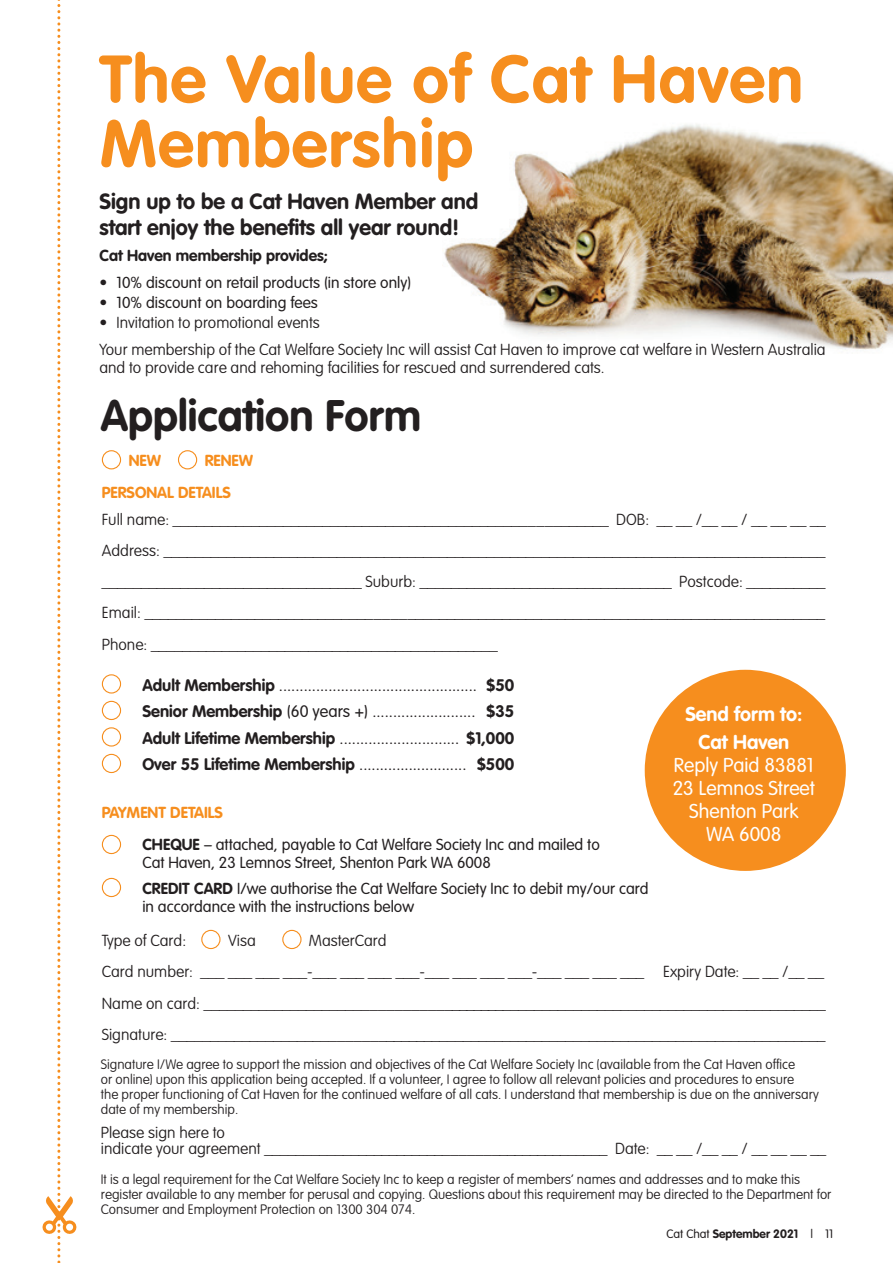
<style>
.page{position:relative;width:893px;height:1263px;background:#fff}
.page>*{position:absolute;margin:0;border:0;box-sizing:border-box;transform-origin:0 0}
.t1{font:700 66px/64.5px "VAG Rounded";letter-spacing:.02em;color:#f68e1e}
.t2{font:700 43.5px "VAG Rounded";color:#231f20}
.t3{font:700 21.75px/25.5px "VAG Rounded";color:#231f20}
.t4{font:300 19.8px/23.1px "VAG Rounded";color:#fff;text-align:center}
.t5{font:700 19.8px/27.8px "VAG Rounded";color:#fff;text-align:center}
.t6{font:300 16.5px/26.5px "VAG Rounded";color:#231f20;text-align:justify}
.t7{font:100 15.75px/31.2px "VAG Rounded";color:#231f20}
.t8{font:300 15.75px/32px "VAG Rounded";color:#231f20}
.t9{font:700 15.75px "VAG Rounded";color:#231f20}
.t10{font:700 15.75px/31px "VAG Rounded";color:#f68e1e}
.t11{font:100 13.5px/15px "VAG Rounded";color:#231f20}
.t12{font:700 12px "VAG Rounded";color:#231f20}
.s1{font-weight:700}
.s2{font-weight:700;color:#f68e1e}
.s3{font-weight:300}
</style>
<div class="page">
<img style="left:444px;top:124px;width:449px;height:226px">
<div style="left:102px;top:674px;width:19px;height:19px;border:1px solid #f68e1e;border-radius:50%"></div>
<div style="left:102px;top:701px;width:19px;height:19px;border:1px solid #f68e1e;border-radius:50%"></div>
<div style="left:102px;top:727px;width:19px;height:19px;border:1px solid #f68e1e;border-radius:50%"></div>
<div style="left:102px;top:754px;width:19px;height:19px;border:1px solid #f68e1e;border-radius:50%"></div>
<div style="left:102px;top:835px;width:19px;height:19px;border:1px solid #f68e1e;border-radius:50%"></div>
<div style="left:102px;top:878px;width:19px;height:19px;border:1px solid #f68e1e;border-radius:50%"></div>
<div style="left:102px;top:450px;width:19px;height:19px;border:1px solid #f68e1e;border-radius:50%"></div>
<div style="left:178px;top:450px;width:19px;height:19px;border:1px solid #f68e1e;border-radius:50%"></div>
<div style="left:201px;top:930px;width:20px;height:19px;border:1px solid #f68e1e;border-radius:50%"></div>
<div style="left:282px;top:930px;width:20px;height:19px;border:1px solid #f68e1e;border-radius:50%"></div>
<div style="left:645px;top:670px;width:201px;height:201px;background:#f68e1e;border-radius:50%"></div>
<svg style="left:42px;top:0;width:35px;height:1263px"></svg>
<h1 class="t1" style="left:100px;top:46px;width:705px">The Value of Cat Haven<br>Membership</h1>
<h3 class="t3" style="left:99px;top:189px;width:380px">Sign up to be a Cat Haven Member and start enjoy the benefits all year round!</h3>
<p class="t9" style="left:99px;top:247px;width:230px">Cat Haven membership provides;</p>
<p class="t8" style="left:99px;top:266px;width:313px">• 10% discount on retail products (in store only)</p>
<p class="t8" style="left:99px;top:286px;width:220px">• 10% discount on boarding fees</p>
<p class="t7" style="left:99px;top:309px;width:728px;line-height:26.5px">• Invitation to promotional events<br>Your membership of the Cat Welfare Society Inc will assist Cat Haven to improve cat welfare in Western Australia</p>
<p class="t7" style="left:99px;top:351px;width:507px">and to provide care and rehoming facilities for rescued and surrendered cats.</p>
<h2 class="t2" style="left:101px;top:390px;width:322px">Application Form</h2>
<p class="t10" style="left:102px;top:445px;width:153px;text-indent:103px">RENEW<br>PERSONAL DETAILS</p>
<p class="t7" style="left:102px;top:503px;width:725px;text-align:justify">Full name: _______________________________________________________ DOB: __ __ /__ __ / __ __ __ __ Address: ____________________________________________________________________________________ _________________________________ Suburb: ________________________________ Postcode: __________ Email: ______________________________________________________________________________________ Phone: ____________________________________________</p>
<p class="t10" style="left:129px;top:445px;width:34px">NEW</p>
<p class="t6" style="left:142px;top:671px;width:374px"><span class="s1">Adult Membership</span> ................................................ <span class="s1">$50<br>Senior Membership</span> (60 years +) ......................... <span class="s1">$35<br>Adult Lifetime Membership</span> ............................. <span class="s1">$1,000<br>Over 55 Lifetime Membership</span> .......................... <span class="s1">$500</span></p>
<p class="t8" style="left:142px;top:796px;width:459px;text-indent:-40px"><span class="s2">PAYMENT DETAILS<br></span><span class="s1">CHEQUE</span> – attached, payable to Cat Welfare Society Inc and mailed to</p>
<p class="t8" style="left:142px;top:849px;width:508px;line-height:26.5px">Cat Haven, 23 Lemnos Street, Shenton Park WA 6008<br><span class="s1">CREDIT CARD</span> I/we authorise the Cat Welfare Society Inc to debit my/our card</p>
<p class="t8" style="left:142px;top:890px;width:273px">in accordance with the instructions below</p>
<p class="t5" style="left:685px;top:700px;width:119px">Send form to:<br>Cat Haven</p>
<p class="t4" style="left:673px;top:753px;width:144px">Reply Paid 83881<br>23 Lemnos Street<br>Shenton Park<br>WA 6008</p>
<p class="t7" style="left:102px;top:925px;width:86px">Type of Card:</p>
<p class="t7" style="left:228px;top:925px;width:29px">Visa</p>
<p class="t7" style="left:102px;top:925px;width:725px;text-indent:207px">MasterCard<br>Card number: ___ ___ ___ ___-___ ___ ___ ___-___ ___ ___ ___-___ ___ ___ ___ Expiry Date: __ __ /__ __ Name on card: _______________________________________________________________________________ Signature: ___________________________________________________________________________________</p>
<p class="t11" style="left:101px;top:1056px;width:719px">Signature I/We agree to support the mission and objectives of the Cat Welfare Society Inc (available from the Cat Haven office<br>or online) upon this application being accepted. If a volunteer, I agree to follow all relevant policies and procedures to ensure<br>the proper functioning of Cat Haven for the continued welfare of all cats. I understand that membership is due on the anniversary date of my membership.</p>
<p class="t7" style="left:101px;top:1125px;width:727px;line-height:15.8px">Please sign here to<br>indicate your agreement ____________________________________________ Date: __ __ /__ __ / __ __ __ __</p>
<p class="t11" style="left:101px;top:1171px;width:732px">It is a legal requirement for the Cat Welfare Society Inc to keep a register of members’ names and addresses and to make this register available to any member for perusal and copying. Questions about this requirement may be directed to the Department for<br>Consumer and Employment Protection on 1300 304 074.</p>
<p class="t12" style="left:666px;top:1227px;width:169px"><span class="s3">Cat Chat</span> September 2021 <span class="s3">| 11</span></p>
</div>
